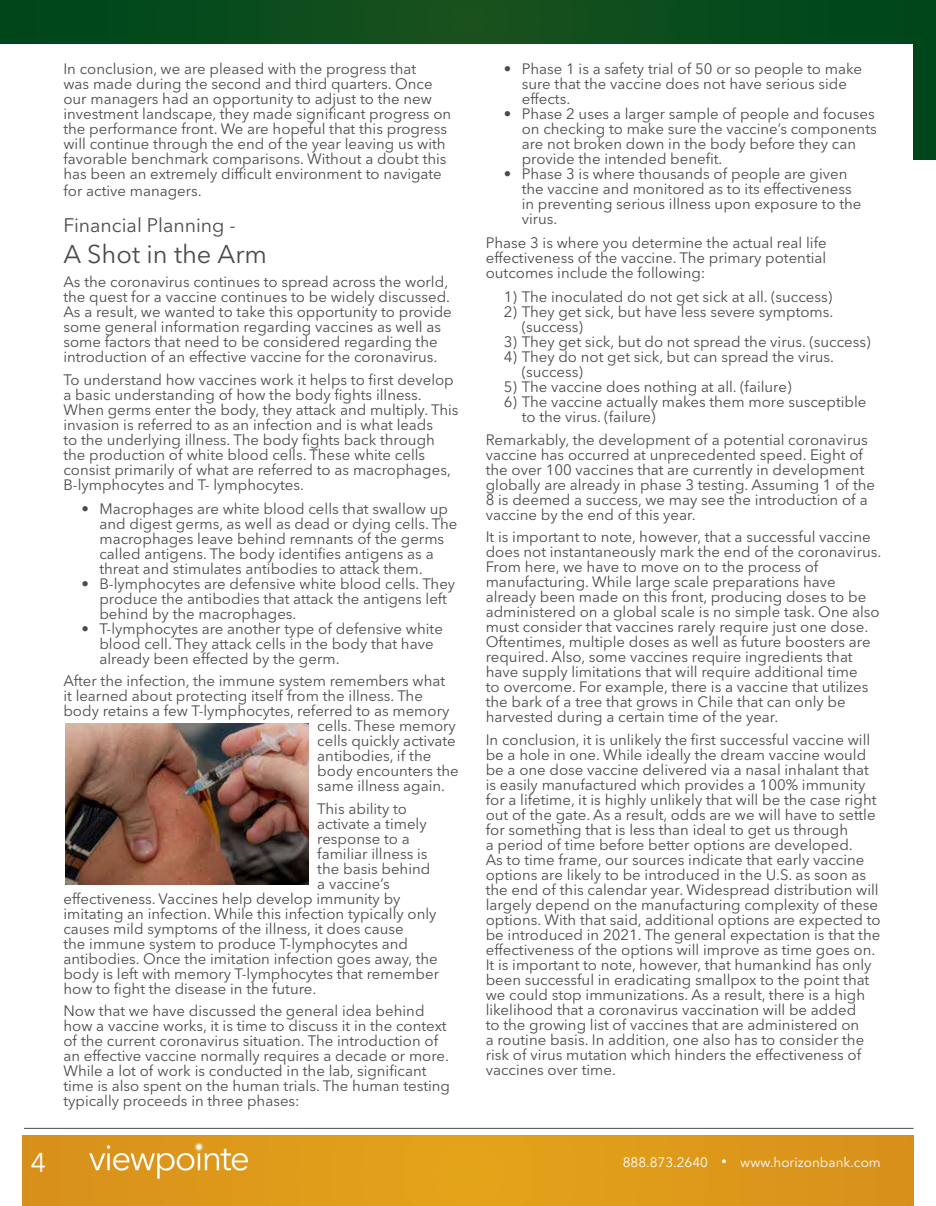
<style>
.page{position:relative;width:936px;height:1206px;background:#fff}
.page>*{position:absolute;margin:0;border:0;box-sizing:border-box;transform-origin:0 0}
.t1{font:27px "Avenir Next LT Pro";color:#fff}
.t2{font:25.5px "Avenir Next LT Pro";color:#4b4c4d}
.t3{font:19.5px "Avenir Next LT Pro";color:#4b4c4d}
.t4{font:15px/15px "Avenir Next LT Pro";color:#4b4c4d}
.t5{font:13.5px "Avenir Next LT Pro";color:#fff}
.s1{font-size:10.5px}
</style>
<div class="page">
<div style="left:914px;top:0;width:22px;height:160px;background:#00461b"></div>
<div style="left:22px;top:1135px;width:892px;height:71px;background:#df9b1a"></div>
<hr style="left:24px;top:1128px;width:890px;height:1px;background:#4b4c4d">
<img style="left:89px;top:1142px;width:159px;height:37px">
<svg style="left:0;top:0;width:914px;height:44px;background:#0a4b1c"></svg>
<img style="left:66px;top:724px;width:242px;height:161px">
<h1 class="t1" style="left:31px;top:1147px;width:17px">4</h1>
<p class="t4" style="left:63px;top:62px;width:389px">In conclusion, we are pleased with the progress that<br>was made during the second and third quarters. Once our managers had an opportunity to adjust to the new investment landscape, they made significant progress on the performance front. We are hopeful that this progress will continue through the end of the year leaving us with favorable benchmark comparisons. Without a doubt this has been an extremely difficult environment to navigate</p>
<p class="t4" style="left:63px;top:183px;width:140px">for active managers.</p>
<h3 class="t3" style="left:63px;top:214px;width:174px">Financial Planning -</h3>
<h2 class="t2" style="left:63px;top:239px;width:205px">A Shot in the Arm</h2>
<p class="t4" style="left:63px;top:274px;width:390px">As the coronavirus continues to spread across the world, the quest for a vaccine continues to be widely discussed.<br>As a result, we wanted to take this opportunity to provide some general information regarding vaccines as well as some factors that need to be considered regarding the introduction of an effective vaccine for the coronavirus.</p>
<p class="t4" style="left:63px;top:372px;width:397px">To understand how vaccines work it helps to first develop a basic understanding of how the body fights illness.<br>When germs enter the body, they attack and multiply. This invasion is referred to as an infection and is what leads<br>to the underlying illness. The body fights back through the production of white blood cells. These white cells consist primarily of what are referred to as macrophages, B-lymphocytes and T- lymphocytes.</p>
<p class="t4" style="left:99px;top:501px;width:360px;text-indent:-18px">• Macrophages are white blood cells that swallow up and digest germs, as well as dead or dying cells. The macrophages leave behind remnants of the germs called antigens. The body identifies antigens as a threat and stimulates antibodies to attack them.</p>
<p class="t4" style="left:99px;top:576px;width:357px;text-indent:-18px">• B-lymphocytes are defensive white blood cells. They produce the antibodies that attack the antigens left behind by the macrophages.</p>
<p class="t4" style="left:99px;top:621px;width:345px;text-indent:-18px">• T-lymphocytes are another type of defensive white blood cell. They attack cells in the body that have already been effected by the germ.</p>
<p class="t4" style="left:63px;top:673px;width:383px">After the infection, the immune system remembers what</p>
<p class="t4" style="left:63px;top:688px;width:361px">it learned about protecting itself from the illness. The</p>
<p class="t4" style="left:63px;top:703px;width:388px">body retains a few T-lymphocytes, referred to as memory</p>
<p class="t4" style="left:317px;top:718px;width:140px">cells. These memory</p>
<p class="t4" style="left:317px;top:733px;width:140px">cells quickly activate</p>
<p class="t4" style="left:317px;top:748px;width:116px">antibodies, if the</p>
<p class="t4" style="left:317px;top:763px;width:143px">body encounters the</p>
<p class="t4" style="left:317px;top:778px;width:129px">same illness again.</p>
<p class="t4" style="left:317px;top:801px;width:91px">This ability to</p>
<p class="t4" style="left:317px;top:816px;width:111px">activate a timely</p>
<p class="t4" style="left:317px;top:831px;width:94px">response to a</p>
<p class="t4" style="left:317px;top:846px;width:112px">familiar illness is</p>
<p class="t4" style="left:317px;top:861px;width:115px">the basis behind</p>
<p class="t4" style="left:317px;top:876px;width:74px">a vaccine’s</p>
<p class="t4" style="left:63px;top:891px;width:339px">effectiveness. Vaccines help develop immunity by</p>
<p class="t4" style="left:63px;top:906px;width:375px">imitating an infection. While this infection typically only</p>
<p class="t4" style="left:63px;top:921px;width:342px">causes mild symptoms of the illness, it does cause</p>
<p class="t4" style="left:63px;top:936px;width:346px">the immune system to produce T-lymphocytes and</p>
<p class="t4" style="left:63px;top:951px;width:376px">antibodies. Once the imitation infection goes away, the</p>
<p class="t4" style="left:63px;top:966px;width:377px">body is left with memory T-lymphocytes that remember</p>
<p class="t4" style="left:63px;top:981px;width:254px">how to fight the disease in the future.</p>
<p class="t4" style="left:63px;top:1003px;width:388px">Now that we have discussed the general idea behind how a vaccine works, it is time to discuss it in the context of the current coronavirus situation. The introduction of an effective vaccine normally requires a decade or more.<br>While a lot of work is conducted in the lab, significant time is also spent on the human trials. The human testing typically proceeds in three phases:</p>
<p class="t4" style="left:522px;top:62px;width:342px;text-indent:-18px">• Phase 1 is a safety trial of 50 or so people to make sure that the vaccine does not have serious side effects.</p>
<p class="t4" style="left:522px;top:107px;width:357px;text-indent:-18px">• Phase 2 uses a larger sample of people and focuses on checking to make sure the vaccine’s components are not broken down in the body before they can provide the intended benefit.</p>
<p class="t4" style="left:522px;top:167px;width:341px;text-indent:-18px">• Phase 3 is where thousands of people are given the vaccine and monitored as to its effectiveness in preventing serious illness upon exposure to the virus.</p>
<p class="t4" style="left:486px;top:236px;width:342px;text-align:justify">Phase 3 is where you determine the actual real life effectiveness of the vaccine. The primary potential outcomes include the following:</p>
<p class="t4" style="left:504px;top:290px;width:330px">1) The inoculated do not get sick at all. (success)</p>
<p class="t4" style="left:522px;top:305px;width:313px;text-indent:-18px">2) They get sick, but have less severe symptoms. (success)</p>
<p class="t4" style="left:504px;top:335px;width:368px">3) They get sick, but do not spread the virus. (success)</p>
<p class="t4" style="left:522px;top:350px;width:314px;text-indent:-18px">4) They do not get sick, but can spread the virus. (success)</p>
<p class="t4" style="left:504px;top:380px;width:289px">5) The vaccine does nothing at all. (failure)</p>
<p class="t4" style="left:522px;top:395px;width:346px;text-indent:-18px">6) The vaccine actually makes them more susceptible to the virus. (failure)</p>
<p class="t4" style="left:486px;top:432px;width:391px">Remarkably, the development of a potential coronavirus vaccine has occurred at unprecedented speed. Eight of the over 100 vaccines that are currently in development globally are already in phase 3 testing. Assuming 1 of the 8 is deemed a success, we may see the introduction of a vaccine by the end of this year.</p>
<p class="t4" style="left:486px;top:530px;width:397px">It is important to note, however, that a successful vaccine does not instantaneously mark the end of the coronavirus.<br>From here, we have to move on to the process of manufacturing. While large scale preparations have already been made on this front, producing doses to be administered on a global scale is no simple task. One also must consider that vaccines rarely require just one dose.<br>Oftentimes, multiple doses as well as future boosters are required. Also, some vaccines require ingredients that have supply limitations that will require additional time<br>to overcome. For example, there is a vaccine that utilizes the bark of a tree that grows in Chile that can only be harvested during a certain time of the year.</p>
<p class="t4" style="left:486px;top:732px;width:397px">In conclusion, it is unlikely the first successful vaccine will be a hole in one. While ideally the dream vaccine would be a one dose vaccine delivered via a nasal inhalant that is easily manufactured which provides a 100% immunity for a lifetime, it is highly unlikely that will be the case right out of the gate. As a result, odds are we will have to settle for something that is less than ideal to get us through<br>a period of time before better options are developed.<br>As to time frame, our sources indicate that early vaccine options are likely to be introduced in the U.S. as soon as the end of this calendar year. Widespread distribution will largely depend on the manufacturing complexity of these options. With that said, additional options are expected to be introduced in 2021. The general expectation is that the effectiveness of the options will improve as time goes on.<br>It is important to note, however, that humankind has only been successful in eradicating smallpox to the point that we could stop immunizations. As a result, there is a high likelihood that a coronavirus vaccination will be added<br>to the growing list of vaccines that are administered on<br>a routine basis. In addition, one also has to consider the risk of virus mutation which hinders the effectiveness of vaccines over time.</p>
<p class="t5" style="left:623px;top:1154px;width:260px">888.873.2640 <span class="s1">•</span> www.horizonbank.com</p>
</div>
